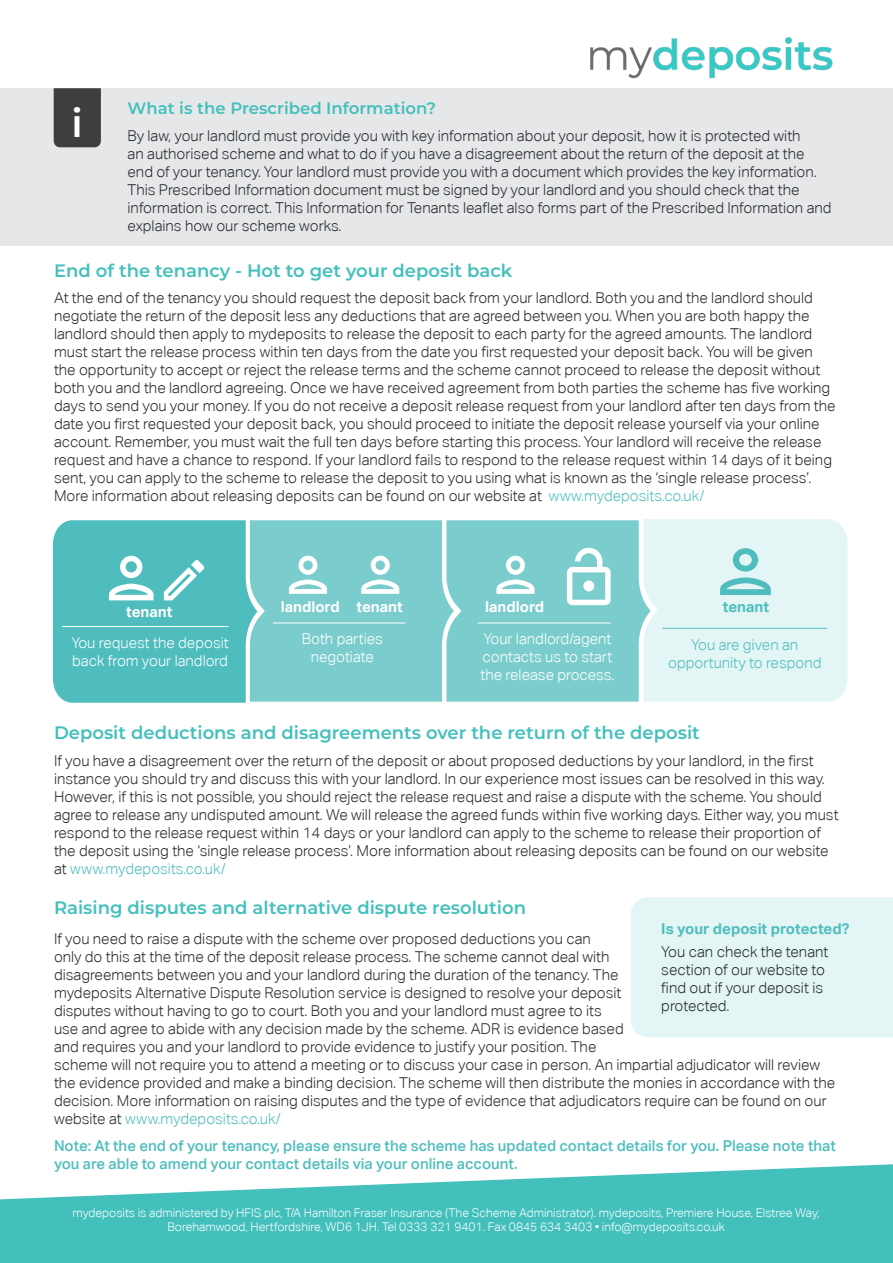
<style>
.page{position:relative;width:893px;height:1263px;background:#fff}
.page>*{position:absolute;margin:0;border:0;box-sizing:border-box;transform-origin:0 0}
.t1{font:600 39px "Montserrat";color:#fff}
.Head_1{font:600 18px "Montserrat";color:#43c0bc}
.body{font:600 18px "Montserrat";color:#43c0bc}
.Head_1b{font:600 16.5px "Montserrat";color:#43c0bc}
.body-2{font:300 15px/18px "Aktiv Grotesk Corp";color:#292c2f}
.body-3{font:500 15px/18px "Aktiv Grotesk Corp";color:#4fbdbd}
.body-4{font:300 15px/18px "Aktiv Grotesk Corp";color:#fff}
.body-5{font:700 15px/22.5px "Aktiv Grotesk Corp";color:#4fbdbd}
.body-6{font:300 15px/18px "Aktiv Grotesk Corp";color:#4fbdbd;text-align:center}
.body-7{font:700 15px "Aktiv Grotesk Corp";color:#fff}
.t2{font:300 12px/14.4px "Aktiv Grotesk Corp";color:#fff;text-align:center}
.s1{color:#4fbdbd}
.s2{font-weight:300;color:#292c2f}
</style>
<div class="page">
<img style="left:590px;top:37px;width:243px;height:42px">
<div style="left:0;top:88px;width:893px;height:158px;background:#e6e7e9"></div>
<div style="left:54px;top:88px;width:47px;height:59px;background:#3e3e3f"></div>
<svg style="left:0;top:1164px;width:893px;height:99px;fill:#43c0bc"></svg>
<div style="left:631px;top:897px;width:262px;height:140px;background:#e4f5f5"></div>
<svg style="left:53px;top:519px;width:794px;height:184px;background:#91d5d5"></svg>
<p class="t1" style="left:72px;top:95px;width:13px">i</p>
<p class="Head_1b" style="left:128px;top:97px;width:310px">What is the Prescribed Information?</p>
<p class="body-2" style="left:128px;top:126px;width:706px">By law, your landlord must provide you with key information about your deposit, how it is protected with<br>an authorised scheme and what to do if you have a disagreement about the return of the deposit at the end of your tenancy. Your landlord must provide you with a document which provides the key information.<br>This Prescribed Information document must be signed by your landlord and you should check that the information is correct. This Information for Tenants leaflet also forms part of the Prescribed Information and explains how our scheme works.</p>
<p class="Head_1" style="left:54px;top:257px;width:460px">End of the tenancy - Hot to get your deposit back</p>
<p class="body-2" style="left:54px;top:289px;width:783px">At the end of the tenancy you should request the deposit back from your landlord. Both you and the landlord should negotiate the return of the deposit less any deductions that are agreed between you. When you are both happy the landlord should then apply to mydeposits to release the deposit to each party for the agreed amounts. The landlord must start the release process within ten days from the date you first requested your deposit back. You will be given the opportunity to accept or reject the release terms and the scheme cannot proceed to release the deposit without both you and the landlord agreeing. Once we have received agreement from both parties the scheme has five working days to send you your money. If you do not receive a deposit release request from your landlord after ten days from the date you first requested your deposit back, you should proceed to initiate the deposit release yourself via your online account. Remember, you must wait the full ten days before starting this process. Your landlord will receive the release request and have a chance to respond. If your landlord fails to respond to the release request within 14 days of it being sent, you can apply to the scheme to release the deposit to you using what is known as the ‘single release process’.<br>More information about releasing deposits can be found on our website at <span class="s1">www.mydeposits.co.uk/</span></p>
<p class="body-7" style="left:126px;top:602px;width:48px">tenant</p>
<p class="body-7" style="left:281px;top:597px;width:123px">landlord tenant</p>
<p class="body-7" style="left:485px;top:597px;width:61px">landlord</p>
<p class="body-5" style="left:723px;top:595px;width:48px">tenant</p>
<p class="body-4" style="left:481px;top:630px;width:135px">Your landlord/agent contacts us to start the release process.</p>
<p class="body-4" style="left:71px;top:633px;width:159px">You request the deposit back from your landlord</p>
<p class="body-4" style="left:302px;top:630px;width:82px;text-align:center">Both parties negotiate</p>
<p class="body-6" style="left:668px;top:635px;width:155px">You are given an opportunity to respond</p>
<p class="Head_1" style="left:54px;top:720px;width:647px">Deposit deductions and disagreements over the return of the deposit</p>
<p class="body-2" style="left:54px;top:751px;width:786px">If you have a disagreement over the return of the deposit or about proposed deductions by your landlord, in the first instance you should try and discuss this with your landlord. In our experience most issues can be resolved in this way.<br>However, if this is not possible, you should reject the release request and raise a dispute with the scheme. You should agree to release any undisputed amount. We will release the agreed funds within five working days. Either way, you must respond to the release request within 14 days or your landlord can apply to the scheme to release their proportion of the deposit using the ‘single release process’. More information about releasing deposits can be found on our website at <span class="s1">www.mydeposits.co.uk/</span></p>
<p class="body" style="left:54px;top:894px;width:473px">Raising disputes and alternative dispute resolution</p>
<p class="body-2" style="left:54px;top:930px;width:783px">If you need to raise a dispute with the scheme over proposed deductions you can<br>only do this at the time of the deposit release process. The scheme cannot deal with<br>disagreements between you and your landlord during the duration of the tenancy. The<br>mydeposits Alternative Dispute Resolution service is designed to resolve your deposit<br>disputes without having to go to court. Both you and your landlord must agree to its<br>use and agree to abide with any decision made by the scheme. ADR is evidence based<br>and requires you and your landlord to provide evidence to justify your position. The<br>scheme will not require you to attend a meeting or to discuss your case in person. An impartial adjudicator will review the evidence provided and make a binding decision. The scheme will then distribute the monies in accordance with the decision. More information on raising disputes and the type of evidence that adjudicators require can be found on our website at <span class="s1">www.mydeposits.co.uk/</span></p>
<p class="body-3" style="left:54px;top:1137px;width:783px">Note: At the end of your tenancy, please ensure the scheme has updated contact details for you. Please note that you are able to amend your contact details via your online account.</p>
<p class="body-5" style="left:661px;top:917px;width:190px">Is your deposit protected?<br><span class="s2">You can check the tenant</span></p>
<p class="body-2" style="left:661px;top:960px;width:165px">section of our website to find out if your deposit is protected.</p>
<p class="t2" style="left:73px;top:1205px;width:748px">mydeposits is administered by HFIS plc, T/A Hamilton Fraser Insurance (The Scheme Administrator). mydeposits, Premiere House, Elstree Way,<br>Borehamwood, Hertfordshire, WD6 1JH. Tel 0333 321 9401. Fax 0845 634 3403 • info@mydeposits.co.uk</p>
</div>
